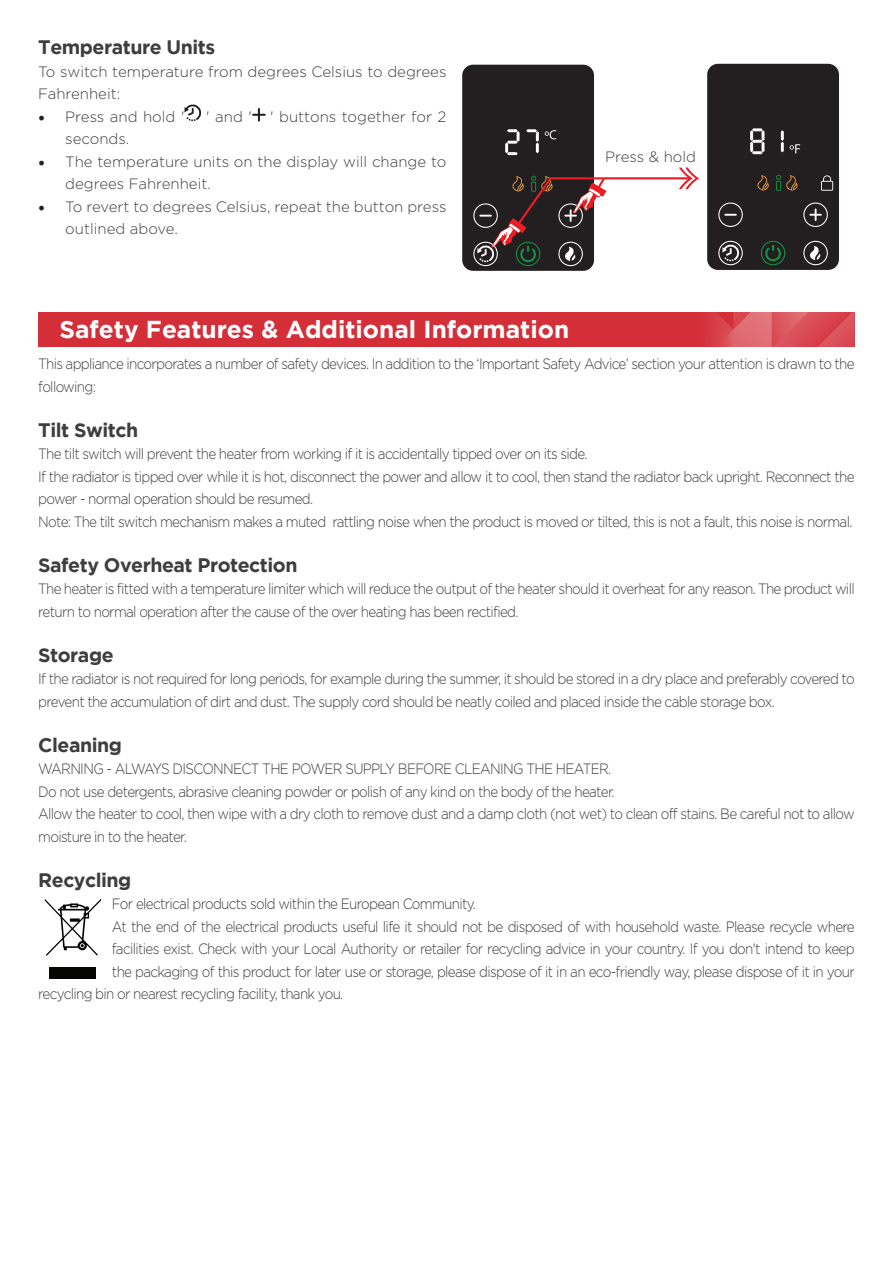
<style>
.page{position:relative;width:893px;height:1263px;background:#fff}
.page>*{position:absolute;margin:0;border:0;box-sizing:border-box;transform-origin:0 0}
.t1{font:700 24.45px "Gotham";color:#fff}
.t2{font:700 19.5px "Gotham";letter-spacing:-.025em;color:#3e3e3f}
.t3{font:300 15px/22.5px "Gotham";letter-spacing:-.05em;color:#3e3e3f;scale:.9 1}
.t4{font:300 15px/22.5px "Gotham";color:#3e3e3f}
.s1{font-family:"Minion Pro";font-weight:400;font-size:18px;color:#231f20}
</style>
<div class="page">
<svg style="left:184px;top:104px;width:18px;height:17px"></svg>
<svg style="left:252px;top:108px;width:14px;height:14px"></svg>
<div style="left:38px;top:312px;width:817px;height:34px;background:#d42f39"></div>
<svg style="left:695px;top:312px;width:160px;height:35px"></svg>
<div style="left:462px;top:65px;width:132px;height:206px;background:#231f20;border-radius:11px"></div>
<svg style="left:505px;top:129px;width:34px;height:26px"></svg>
<svg style="left:545px;top:130px;width:11px;height:9px"></svg>
<div style="left:707px;top:64px;width:132px;height:206px;background:#231f20;border-radius:11px"></div>
<svg style="left:750px;top:128px;width:34px;height:26px"></svg>
<svg style="left:790px;top:144px;width:10px;height:9px"></svg>
<svg style="left:821px;top:175px;width:12px;height:16px"></svg>
<svg style="left:757px;top:175px;width:12px;height:16px"></svg>
<svg style="left:776px;top:175px;width:22px;height:16px"></svg>
<svg style="left:761px;top:241px;width:24px;height:24px"></svg>
<svg style="left:803px;top:202px;width:25px;height:25px"></svg>
<svg style="left:718px;top:202px;width:25px;height:25px"></svg>
<svg style="left:473px;top:167px;width:226px;height:99px"></svg>
<svg style="left:803px;top:241px;width:25px;height:24px"></svg>
<svg style="left:718px;top:241px;width:25px;height:24px"></svg>
<svg style="left:45px;top:898px;width:56px;height:58px"></svg>
<div style="left:49px;top:967px;width:47px;height:11px;background:#050504"></div>
<p class="t2" style="left:38px;top:36px;width:178px">Temperature Units</p>
<p class="t4" style="left:38px;top:60px;width:410px">To switch temperature from degrees Celsius to degrees<br>Fahrenheit:</p>
<p class="t4" style="left:38px;top:105px;width:148px"><span class="s1">•</span> Press and hold '</p>
<p class="t4" style="left:206px;top:105px;width:242px">' and ' ' buttons together for 2</p>
<p class="t4" style="left:65px;top:127px;width:66px">seconds.</p>
<p class="t4" style="left:65px;top:150px;width:383px;text-indent:-27px"><span class="s1">•</span> The temperature units on the display will change to degrees Fahrenheit.</p>
<p class="t4" style="left:65px;top:195px;width:383px;text-indent:-27px"><span class="s1">•</span> To revert to degrees Celsius, repeat the button press outlined above.</p>
<p class="t4" style="left:605px;top:145px;width:93px">Press &amp; hold</p>
<p class="t1" style="left:60px;top:316px;width:511px">Safety Features &amp; Additional Information</p>
<p class="t3" style="left:38px;top:352px;width:909px">This appliance incorporates a number of safety devices. In addition to the ‘Important Safety Advice’ section your attention is drawn to the following:</p>
<p class="t2" style="left:38px;top:418px;width:102px">Tilt Switch</p>
<p class="t3" style="left:38px;top:442px;width:612px">The tilt switch will prevent the heater from working if it is accidentally tipped over on its side.</p>
<p class="t3" style="left:38px;top:465px;width:908px">If the radiator is tipped over while it is hot, disconnect the power and allow it to cool, then stand the radiator back upright. Reconnect the power - normal operation should be resumed.</p>
<p class="t3" style="left:38px;top:510px;width:906px">Note: The tilt switch mechanism makes a muted rattling noise when the product is moved or tilted, this is not a fault, this noise is normal.</p>
<p class="t2" style="left:38px;top:553px;width:261px">Safety Overheat Protection</p>
<p class="t3" style="left:38px;top:577px;width:909px">The heater is fitted with a temperature limiter which will reduce the output of the heater should it overheat for any reason. The product will return to normal operation after the cause of the over heating has been rectified.</p>
<p class="t2" style="left:38px;top:643px;width:77px">Storage</p>
<p class="t3" style="left:38px;top:667px;width:909px">If the radiator is not required for long periods, for example during the summer, it should be stored in a dry place and preferably covered to prevent the accumulation of dirt and dust. The supply cord should be neatly coiled and placed inside the cable storage box.</p>
<p class="t2" style="left:38px;top:733px;width:85px">Cleaning</p>
<p class="t3" style="left:38px;top:757px;width:638px">WARNING - ALWAYS DISCONNECT THE POWER SUPPLY BEFORE CLEANING THE HEATER.</p>
<p class="t3" style="left:38px;top:780px;width:642px">Do not use detergents, abrasive cleaning powder or polish of any kind on the body of the heater.</p>
<p class="t3" style="left:38px;top:802px;width:908px">Allow the heater to cool, then wipe with a dry cloth to remove dust and a damp cloth (not wet) to clean off stains. Be careful not to allow moisture in to the heater.</p>
<p class="t2" style="left:38px;top:868px;width:95px">Recycling</p>
<p class="t3" style="left:112px;top:892px;width:406px">For electrical products sold within the European Community.</p>
<p class="t3" style="left:112px;top:915px;width:827px">At the end of the electrical products useful life it should not be disposed of with household waste. Please recycle where</p>
<p class="t3" style="left:112px;top:937px;width:827px">facilities exist. Check with your Local Authority or retailer for recycling advice in your country. If you don't intend to keep</p>
<p class="t3" style="left:112px;top:960px;width:827px">the packaging of this product for later use or storage, please dispose of it in an eco-friendly way, please dispose of it in your</p>
<p class="t3" style="left:38px;top:982px;width:341px">recycling bin or nearest recycling facility, thank you.</p>
</div>
